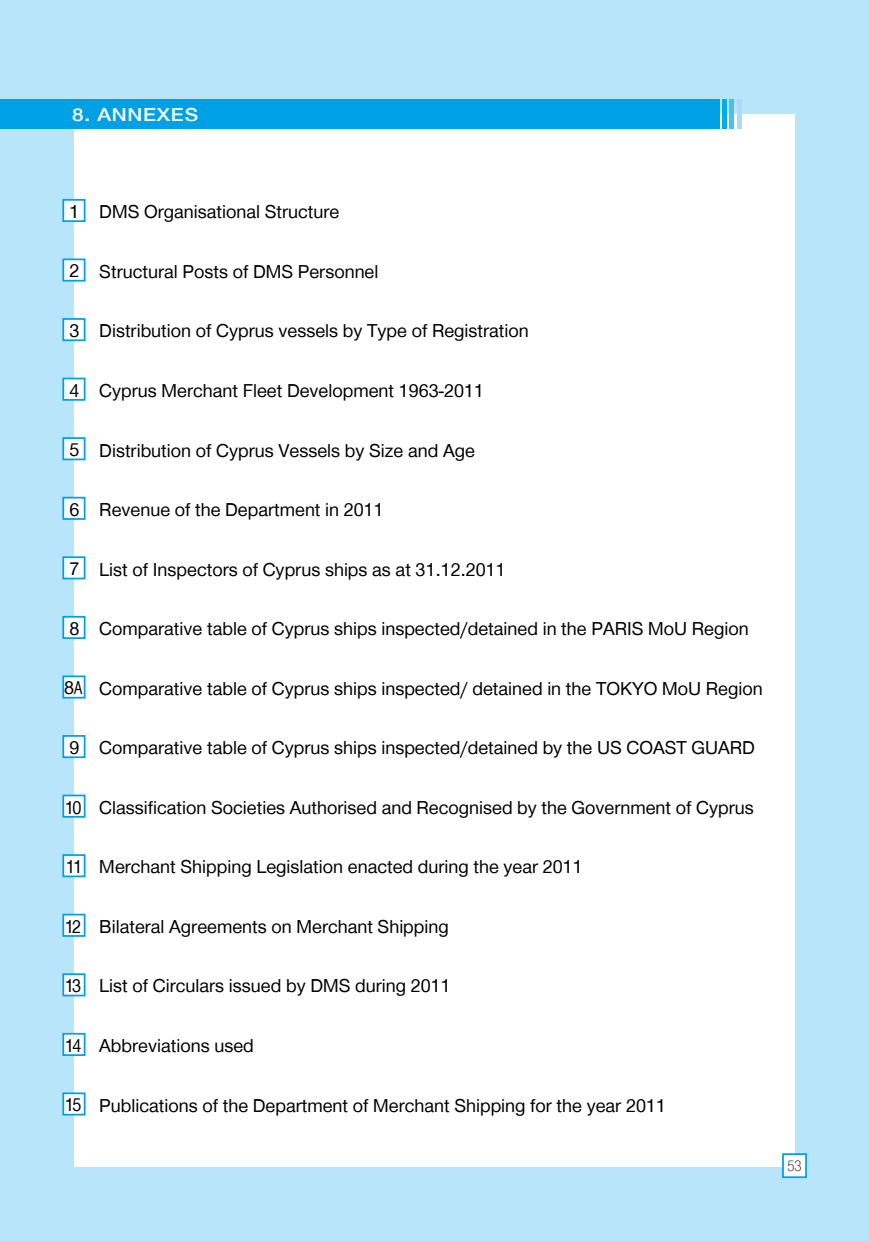
<style>
.page{position:relative;width:869px;height:1241px;background:#fff}
.page>*{position:absolute;margin:0;border:0;box-sizing:border-box;transform-origin:0 0}
.t1{font:19.25px "CF Helvetica";color:#000}
.t2{font:19.25px "CF Helvetica";color:#000;scale:.9 1}
.t3{font:500 19.25px "CF Helvetica";letter-spacing:.03em;color:#fff;scale:1.15 1}
.t4{font:200 15.75px "CF Helvetica Cond";color:#000}
</style>
<div class="page">
<div style="left:0;top:0;width:868px;height:1240px;background:#b9e5fb"></div>
<div style="left:74px;top:114px;width:720px;height:1052px;background:#fff"></div>
<div style="left:781px;top:1152px;width:25px;height:25px;background:#fff;border:2px solid #00a1e4"></div>
<div style="left:0;top:99px;width:719px;height:30px;background:#00a1e4"></div>
<div style="left:721px;top:99px;width:5px;height:30px;background:#00ade8"></div>
<div style="left:729px;top:99px;width:5px;height:30px;background:#4fbdec"></div>
<div style="left:736px;top:99px;width:5px;height:30px;background:#acdaf5"></div>
<div style="left:62px;top:199px;width:23px;height:23px;background:#fff;border:2px solid #00a1e4"></div>
<div style="left:62px;top:258px;width:23px;height:23px;background:#fff;border:2px solid #00a1e4"></div>
<div style="left:62px;top:318px;width:23px;height:23px;background:#fff;border:2px solid #00a1e4"></div>
<div style="left:62px;top:377px;width:23px;height:23px;background:#fff;border:2px solid #00a1e4"></div>
<div style="left:62px;top:437px;width:23px;height:23px;background:#fff;border:2px solid #00a1e4"></div>
<div style="left:62px;top:496px;width:23px;height:24px;background:#fff;border:2px solid #00a1e4"></div>
<div style="left:62px;top:556px;width:23px;height:23px;background:#fff;border:2px solid #00a1e4"></div>
<div style="left:62px;top:615px;width:23px;height:24px;background:#fff;border:2px solid #00a1e4"></div>
<div style="left:62px;top:675px;width:23px;height:23px;background:#fff;border:2px solid #00a1e4"></div>
<div style="left:62px;top:735px;width:23px;height:23px;background:#fff;border:2px solid #00a1e4"></div>
<div style="left:62px;top:794px;width:23px;height:23px;background:#fff;border:2px solid #00a1e4"></div>
<div style="left:62px;top:854px;width:23px;height:23px;background:#fff;border:2px solid #00a1e4"></div>
<div style="left:62px;top:913px;width:23px;height:23px;background:#fff;border:2px solid #00a1e4"></div>
<div style="left:62px;top:973px;width:23px;height:23px;background:#fff;border:2px solid #00a1e4"></div>
<div style="left:62px;top:1032px;width:23px;height:23px;background:#fff;border:2px solid #00a1e4"></div>
<div style="left:62px;top:1092px;width:23px;height:23px;background:#fff;border:2px solid #00a1e4"></div>
<p class="t3" style="left:72px;top:104px;width:111px">8. ANNEXES</p>
<p class="t1" style="left:69px;top:201px;width:12px">1</p>
<p class="t1" style="left:99px;top:202px;width:241px">DMS Organisational Structure</p>
<p class="t1" style="left:69px;top:261px;width:12px">2</p>
<p class="t1" style="left:99px;top:261px;width:280px">Structural Posts of DMS Personnel</p>
<p class="t1" style="left:69px;top:320px;width:12px">3</p>
<p class="t1" style="left:99px;top:321px;width:431px">Distribution of Cyprus vessels by Type of Registration</p>
<p class="t1" style="left:69px;top:380px;width:12px">4</p>
<p class="t1" style="left:99px;top:380px;width:386px">Cyprus Merchant Fleet Development 1963-2011</p>
<p class="t1" style="left:69px;top:439px;width:12px">5</p>
<p class="t1" style="left:99px;top:440px;width:377px">Distribution of Cyprus Vessels by Size and Age</p>
<p class="t1" style="left:69px;top:499px;width:12px">6</p>
<p class="t1" style="left:99px;top:499px;width:286px">Revenue of the Department in 2011</p>
<p class="t1" style="left:69px;top:558px;width:12px">7</p>
<p class="t1" style="left:99px;top:559px;width:408px">List of Inspectors of Cyprus ships as at 31.12.2011</p>
<p class="t1" style="left:69px;top:618px;width:12px">8</p>
<p class="t1" style="left:99px;top:618px;width:650px">Comparative table of Cyprus ships inspected/detained in the PARIS MoU Region</p>
<p class="t1" style="left:64px;top:677px;width:20px">8A</p>
<p class="t1" style="left:99px;top:678px;width:664px">Comparative table of Cyprus ships inspected/ detained in the TOKYO MoU Region</p>
<p class="t1" style="left:69px;top:737px;width:12px">9</p>
<p class="t1" style="left:99px;top:737px;width:656px">Comparative table of Cyprus ships inspected/detained by the US COAST GUARD</p>
<p class="t2" style="left:65px;top:796px;width:20px">10</p>
<p class="t1" style="left:99px;top:797px;width:655px">Classification Societies Authorised and Recognised by the Government of Cyprus</p>
<p class="t2" style="left:66px;top:856px;width:20px">11</p>
<p class="t1" style="left:99px;top:856px;width:485px">Merchant Shipping Legislation enacted during the year 2011</p>
<p class="t2" style="left:65px;top:915px;width:20px">12</p>
<p class="t1" style="left:99px;top:916px;width:351px">Bilateral Agreements on Merchant Shipping</p>
<p class="t2" style="left:65px;top:975px;width:20px">13</p>
<p class="t1" style="left:99px;top:975px;width:353px">List of Circulars issued by DMS during 2011</p>
<p class="t2" style="left:65px;top:1035px;width:20px">14</p>
<p class="t1" style="left:99px;top:1035px;width:156px">Abbreviations used</p>
<p class="t2" style="left:65px;top:1094px;width:20px">15</p>
<p class="t1" style="left:99px;top:1094px;width:568px">Publications of the Department of Merchant Shipping for the year 2011</p>
<p class="t4" style="left:787px;top:1156px;width:16px">53</p>
</div>
